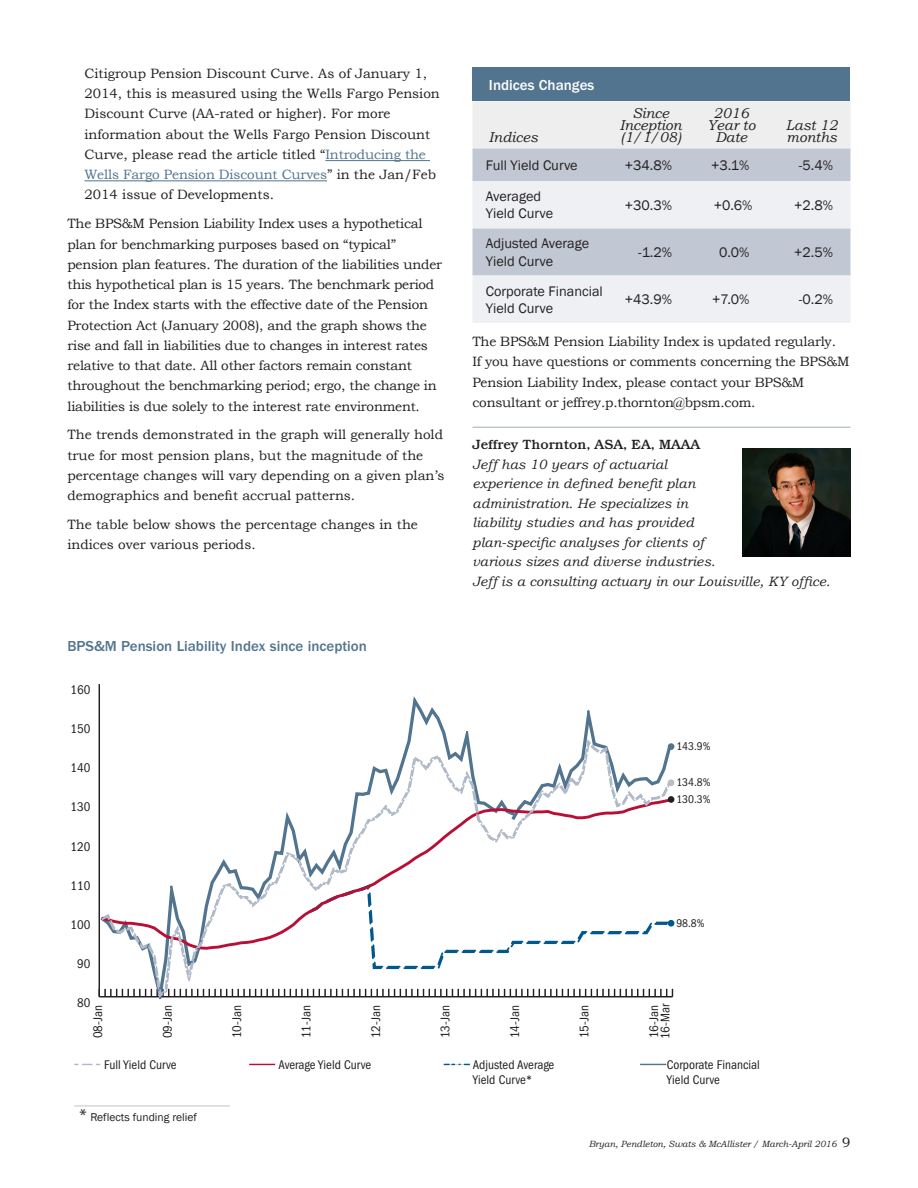
<style>
.page{position:relative;width:918px;height:1188px;background:#fff}
.page>*{position:absolute;margin:0;border:0;box-sizing:border-box;transform-origin:0 0}
.t1{font:500 15px "ITC Franklin Gothic Std";color:#52748f}
.t2{font:500 15px "ITC Franklin Gothic Std";color:#fff}
.t3{font:14.25px/17.2px "Franklin Gothic";color:#231f20}
.t4{font:italic 14.25px/12px "Bookman Old Style";color:#231f20;text-align:center}
.t5{font:13.5px/20.2px "Bookman Old Style";letter-spacing:-.015em;color:#231f20}
.t6{font:italic 13.5px/19.6px "Bookman Old Style";letter-spacing:.01em;color:#231f20}
.t7{font:500 13.5px "Bookman Std";color:#231f20}
.t8{font:condensed 13.05px/15.6px "ITC Franklin Gothic Std";color:#231f20}
.t9{font:condensed 11.55px "ITC Franklin Gothic Std";color:#231f20}
.t10{font:11.55px "Franklin Gothic";color:#231f20}
.t11{font:italic 9px "Bookman Old Style";color:#231f20}
.s1{color:#52748f}
.s2{font-family:"Myriad Pro";font-size:17.4px}
.s3{font-style:normal;font-size:13.5px}
</style>
<div class="page">
<hr style="left:325px;top:160px;width:105px;height:1px;background:#52748f">
<hr style="left:85px;top:180px;width:242px;height:1px;background:#52748f">
<hr style="left:472px;top:427px;width:378px;height:1px;background:#9fabbc">
<img style="left:742px;top:448px;width:108px;height:108px">
<svg style="left:74px;top:1064px;width:26px;height:1px"></svg>
<svg style="left:249px;top:1064px;width:26px;height:1px"></svg>
<svg style="left:444px;top:1064px;width:26px;height:1px"></svg>
<hr style="left:74px;top:1105px;width:156px;height:1px;background:#c7c8ca">
<svg style="left:640px;top:1064px;width:26px;height:1px"></svg>
<hr style="left:99px;top:684px;width:1px;height:313px;background:#231f20">
<svg style="left:100px;top:738px;width:572px;height:261px"></svg>
<svg style="left:510px;top:710px;width:164px;height:111px"></svg>
<div style="left:668px;top:743px;width:6px;height:7px;border:1px solid #52748f;border-radius:50%"></div>
<svg style="left:308px;top:883px;width:366px;height:87px"></svg>
<div style="left:668px;top:920px;width:6px;height:7px;border:1px solid #00588c;border-radius:50%"></div>
<div style="left:472px;top:68px;width:378px;height:33px;background:#52748f"></div>
<div style="left:473px;top:101px;width:377px;height:47px;background:#eeeeef"></div>
<div style="left:472px;top:148px;width:378px;height:33px;background:#c1c8d3"></div>
<svg style="left:472px;top:181px;width:378px;height:142px;background:#dfe2e9"></svg>
<p class="t5" style="left:85px;top:63px;width:357px">Citigroup Pension Discount Curve. As of January 1, 2014, this is measured using the Wells Fargo Pension Discount Curve (AA-rated or higher). For more information about the Wells Fargo Pension Discount Curve, please read the article titled “<span class="s1">Introducing the Wells Fargo Pension Discount Curves</span>” in the Jan/Feb 2014 issue of Developments.</p>
<p class="t5" style="left:67px;top:214px;width:376px">The BPS&amp;M Pension Liability Index uses a hypothetical plan for benchmarking purposes based on “typical” pension plan features. The duration of the liabilities under this hypothetical plan is 15 years. The benchmark period for the Index starts with the effective date of the Pension Protection Act (January 2008), and the graph shows the rise and fall in liabilities due to changes in interest rates relative to that date. All other factors remain constant throughout the benchmarking period; ergo, the change in liabilities is due solely to the interest rate environment.</p>
<p class="t5" style="left:67px;top:425px;width:378px">The trends demonstrated in the graph will generally hold true for most pension plans, but the magnitude of the percentage changes will vary depending on a given plan’s demographics and benefit accrual patterns.</p>
<p class="t5" style="left:67px;top:514px;width:352px">The table below shows the percentage changes in the indices over various periods.</p>
<p class="t1" style="left:67px;top:637px;width:301px">BPS&amp;M Pension Liability Index since inception</p>
<p class="t8" style="left:70px;top:682px;width:21px">160</p>
<p class="t8" style="left:70px;top:721px;width:21px">150</p>
<p class="t8" style="left:70px;top:760px;width:21px">140</p>
<p class="t8" style="left:70px;top:799px;width:21px">130</p>
<p class="t8" style="left:70px;top:839px;width:21px">120</p>
<p class="t8" style="left:70px;top:878px;width:21px">110</p>
<p class="t8" style="left:70px;top:917px;width:21px">100</p>
<p class="t8" style="left:77px;top:956px;width:15px">90</p>
<p class="t2" style="left:489px;top:76px;width:107px">Indices Changes</p>
<p class="t4" style="left:489px;top:131px;width:50px">Indices</p>
<p class="t4" style="left:620px;top:107px;width:63px">Since<br>Inception (1/1/08)</p>
<p class="t4" style="left:707px;top:107px;width:50px">2016<br>Year to<br>Date</p>
<p class="t4" style="left:786px;top:119px;width:53px;text-align:left">Last 12 months</p>
<p class="t3" style="left:486px;top:157px;width:93px">Full Yield Curve</p>
<p class="t3" style="left:625px;top:157px;width:49px">+34.8%</p>
<p class="t3" style="left:711px;top:157px;width:40px">+3.1%</p>
<p class="t3" style="left:799px;top:157px;width:36px">-5.4%</p>
<p class="t3" style="left:486px;top:188px;width:69px">Averaged<br>Yield Curve</p>
<p class="t3" style="left:625px;top:197px;width:49px">+30.3%</p>
<p class="t3" style="left:714px;top:197px;width:40px">+0.6%</p>
<p class="t3" style="left:794px;top:197px;width:40px">+2.8%</p>
<p class="t3" style="left:486px;top:235px;width:105px">Adjusted Average<br>Yield Curve</p>
<p class="t3" style="left:638px;top:244px;width:35px">-1.2%</p>
<p class="t3" style="left:719px;top:244px;width:32px">0.0%</p>
<p class="t3" style="left:794px;top:244px;width:40px">+2.5%</p>
<p class="t3" style="left:486px;top:283px;width:118px">Corporate Financial<br>Yield Curve</p>
<p class="t3" style="left:625px;top:291px;width:49px">+43.9%</p>
<p class="t3" style="left:712px;top:291px;width:39px">+7.0%</p>
<p class="t3" style="left:799px;top:291px;width:36px">-0.2%</p>
<p class="t5" style="left:472px;top:331px;width:378px">The BPS&amp;M Pension Liability Index is updated regularly.<br>If you have questions or comments concerning the BPS&amp;M Pension Liability Index, please contact your BPS&amp;M consultant or jeffrey.p.thornton@bpsm.com.</p>
<p class="t7" style="left:472px;top:437px;width:229px">Jeffrey Thornton, ASA, EA, MAAA</p>
<p class="t6" style="left:472px;top:454px;width:359px">Jeff has 10 years of actuarial<br>experience in defined benefit plan<br>administration. He specializes in<br>liability studies and has provided<br>plan-specific analyses for clients of<br>various sizes and diverse industries.<br>Jeff is a consulting actuary in our Louisville, KY office.</p>
<p class="t9" style="left:676px;top:740px;width:36px">143.9%</p>
<p class="t9" style="left:676px;top:776px;width:36px">134.8%</p>
<p class="t9" style="left:676px;top:793px;width:36px">130.3%</p>
<p class="t9" style="left:676px;top:916px;width:30px">98.8%</p>
<p class="t8" style="left:77px;top:995px;width:15px">80</p>
<p class="t8" style="left:90px;top:1038px;width:35px;rotate:-90deg">08-Jan</p>
<p class="t8" style="left:160px;top:1038px;width:35px;rotate:-90deg">09-Jan</p>
<p class="t8" style="left:229px;top:1038px;width:35px;rotate:-90deg">10-Jan</p>
<p class="t8" style="left:299px;top:1038px;width:35px;rotate:-90deg">11-Jan</p>
<p class="t8" style="left:368px;top:1038px;width:35px;rotate:-90deg">12-Jan</p>
<p class="t8" style="left:438px;top:1038px;width:35px;rotate:-90deg">13-Jan</p>
<p class="t8" style="left:507px;top:1038px;width:35px;rotate:-90deg">14-Jan</p>
<p class="t8" style="left:577px;top:1038px;width:35px;rotate:-90deg">15-Jan</p>
<p class="t8" style="left:648px;top:1039px;width:37px;line-height:11.6px;rotate:-90deg">16-Jan<br>16-Mar</p>
<p class="t8" style="left:104px;top:1057px;width:74px">Full Yield Curve</p>
<p class="t8" style="left:278px;top:1057px;width:94px">Average Yield Curve</p>
<p class="t8" style="left:473px;top:1057px;width:83px">Adjusted Average<br>Yield Curve*</p>
<p class="t10" style="left:79px;top:1110px;width:119px"><span class="s2">*</span> Reflects funding relief</p>
<p class="t8" style="left:667px;top:1057px;width:94px">Corporate Financial<br>Yield Curve</p>
<p class="t11" style="left:589px;top:1138px;width:263px">Bryan, Pendleton, Swats &amp; McAllister / March-April 2016 <span class="s3">9</span></p>
</div>
